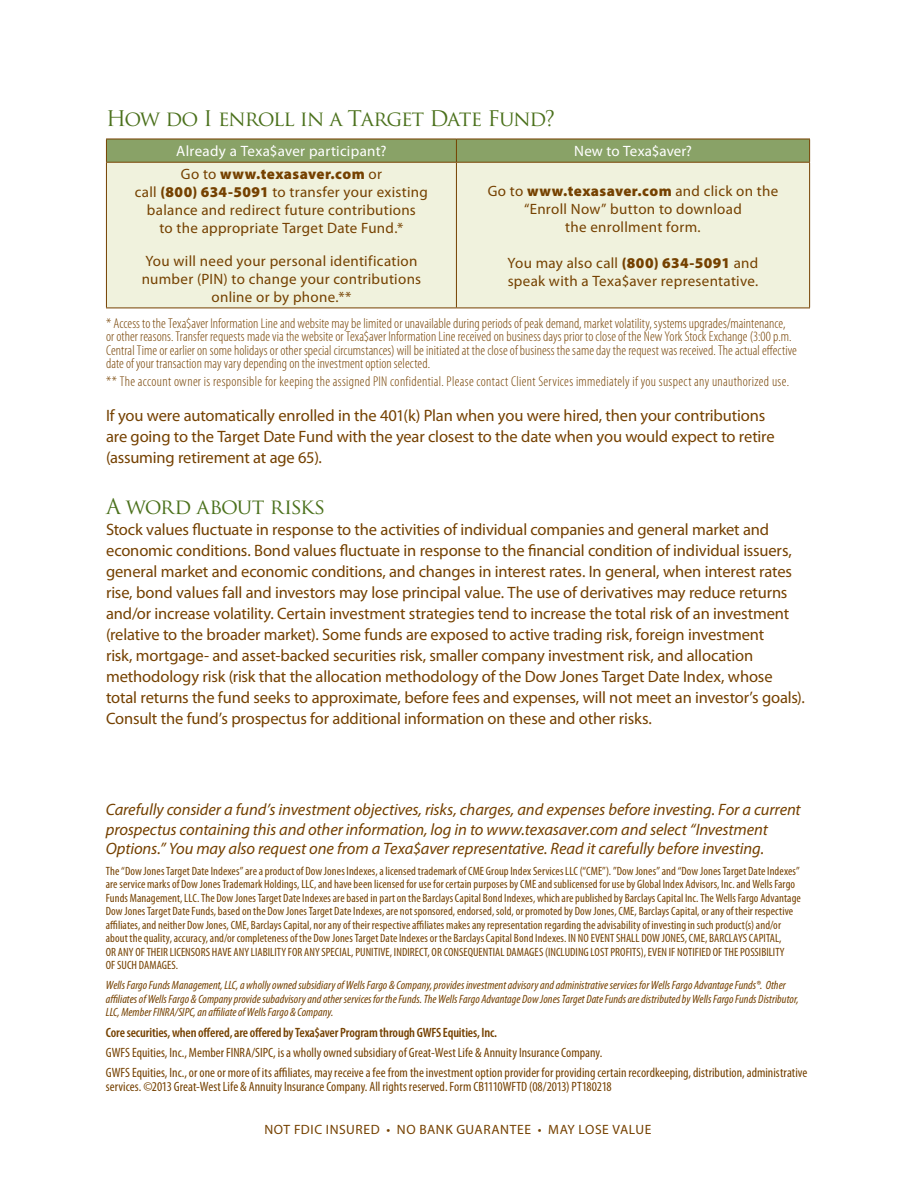
<style>
.page{position:relative;width:918px;height:1188px;background:#fff}
.page>*{position:absolute;margin:0;border:0;box-sizing:border-box;transform-origin:0 0}
.t1{font:21px "Trajan Pro";letter-spacing:-.055em;color:#4b711c}
.t2{font:16.5px/21px "Myriad Pro";letter-spacing:-.01em;color:#754100}
.t3{font:italic 16.5px/19.5px "Myriad Pro";letter-spacing:-.005em;color:#754100}
.t4{font:15px/18px "Myriad Pro";letter-spacing:.02em;color:#754100;text-align:center}
.t5{font:15px "Myriad Pro";letter-spacing:.015em;color:#fff}
.t6{font:300 condensed 14.25px/13.5px "Myriad Pro";letter-spacing:.005em;color:#754100}
.t7{font:300 condensed 14.25px "Myriad Pro";letter-spacing:.025em;color:#754100}
.t8{font:condensed 13.5px/13.5px "Myriad Pro";color:#754100}
.t9{font:600 condensed 13.5px "Myriad Pro";letter-spacing:-.01em;color:#754100}
.t10{font:13.5px "Myriad Pro";letter-spacing:.04em;color:#754100}
.t11{font:condensed 12px/13.5px "Myriad Pro";letter-spacing:.005em;color:#754100}
.t12{font:italic condensed 12px/13.5px "Myriad Pro";letter-spacing:.005em;color:#754100}
.s1{font-weight:900}
</style>
<div class="page">
<div style="left:107px;top:163px;width:702px;height:145px;background:#f0f2dd"></div>
<svg style="left:106px;top:139px;width:704px;height:23px;background:#889e63"></svg>
<hr style="left:106px;top:162px;width:350px;height:1px;background:#754100">
<hr style="left:456px;top:162px;width:354px;height:1px;background:#754100">
<hr style="left:106px;top:163px;width:1px;height:145px;background:#754100">
<hr style="left:106px;top:308px;width:350px;height:1px;background:#754100">
<hr style="left:456px;top:163px;width:1px;height:145px;background:#754100">
<hr style="left:809px;top:163px;width:1px;height:145px;background:#754100">
<hr style="left:456px;top:308px;width:354px;height:1px;background:#754100">
<p class="t1" style="left:106px;top:105px;width:450px">How do I enroll in a Target Date Fund?</p>
<p class="t5" style="left:176px;top:142px;width:212px">Already a Texa$aver participant?</p>
<p class="t5" style="left:574px;top:142px;width:119px">New to Texa$aver?</p>
<p class="t4" style="left:135px;top:165px;width:295px">Go to <span class="s1">www.texasaver.com</span> or<br>call <span class="s1">(800) 634-5091</span> to transfer your existing balance and redirect future contributions<br>to the appropriate Target Date Fund.*</p>
<p class="t4" style="left:142px;top:252px;width:281px">You will need your personal identification number (PIN) to change your contributions online or by phone.**</p>
<p class="t4" style="left:488px;top:181px;width:292px">Go to <span class="s1">www.texasaver.com</span> and click on the “Enroll Now” button to download<br>the enrollment form.</p>
<p class="t4" style="left:508px;top:253px;width:252px;text-align:left">You may also call <span class="s1">(800) 634-5091</span> and speak with a Texa$aver representative.</p>
<p class="t6" style="left:106px;top:317px;width:692px">* Access to the Texa$aver Information Line and website may be limited or unavailable during periods of peak demand, market volatility, systems upgrades/maintenance, or other reasons. Transfer requests made via the website or Texa$aver Information Line received on business days prior to close of the New York Stock Exchange (3:00 p.m.<br>Central Time or earlier on some holidays or other special circumstances) will be initiated at the close of business the same day the request was received. The actual effective date of your transaction may vary depending on the investment option selected.</p>
<p class="t7" style="left:106px;top:374px;width:685px">** The account owner is responsible for keeping the assigned PIN confidential. Please contact Client Services immediately if you suspect any unauthorized use.</p>
<p class="t2" style="left:106px;top:404px;width:670px">If you were automatically enrolled in the 401(k) Plan when you were hired, then your contributions are going to the Target Date Fund with the year closest to the date when you would expect to retire (assuming retirement at age 65).</p>
<p class="t1" style="left:106px;top:493px;width:221px">A word about risks</p>
<p class="t2" style="left:106px;top:518px;width:700px">Stock values fluctuate in response to the activities of individual companies and general market and economic conditions. Bond values fluctuate in response to the financial condition of individual issuers, general market and economic conditions, and changes in interest rates. In general, when interest rates rise, bond values fall and investors may lose principal value. The use of derivatives may reduce returns and/or increase volatility. Certain investment strategies tend to increase the total risk of an investment (relative to the broader market). Some funds are exposed to active trading risk, foreign investment<br>risk, mortgage- and asset-backed securities risk, smaller company investment risk, and allocation methodology risk (risk that the allocation methodology of the Dow Jones Target Date Index, whose total returns the fund seeks to approximate, before fees and expenses, will not meet an investor’s goals).<br>Consult the fund’s prospectus for additional information on these and other risks.</p>
<p class="t3" style="left:106px;top:800px;width:696px">Carefully consider a fund’s investment objectives, risks, charges, and expenses before investing. For a current prospectus containing this and other information, log in to www.texasaver.com and select “Investment<br>Options.” You may also request one from a Texa$aver representative. Read it carefully before investing.</p>
<p class="t11" style="left:106px;top:864px;width:697px">The “Dow Jones Target Date Indexes” are a product of Dow Jones Indexes, a licensed trademark of CME Group Index Services LLC (“CME”). ”Dow Jones” and “Dow Jones Target Date Indexes” are service marks of Dow Jones Trademark Holdings, LLC, and have been licensed for use for certain purposes by CME and sublicensed for use by Global Index Advisors, Inc. and Wells Fargo Funds Management, LLC. The Dow Jones Target Date Indexes are based in part on the Barclays Capital Bond Indexes, which are published by Barclays Capital Inc. The Wells Fargo Advantage Dow Jones Target Date Funds, based on the Dow Jones Target Date Indexes, are not sponsored, endorsed, sold, or promoted by Dow Jones, CME, Barclays Capital, or any of their respective affiliates, and neither Dow Jones, CME, Barclays Capital, nor any of their respective affiliates makes any representation regarding the advisability of investing in such product(s) and/or about the quality, accuracy, and/or completeness of the Dow Jones Target Date Indexes or the Barclays Capital Bond Indexes. IN NO EVENT SHALL DOW JONES, CME, BARCLAYS CAPITAL,<br>OR ANY OF THEIR LICENSORS HAVE ANY LIABILITY FOR ANY SPECIAL, PUNITIVE, INDIRECT, OR CONSEQUENTIAL DAMAGES (INCLUDING LOST PROFITS), EVEN IF NOTIFIED OF THE POSSIBILITY<br>OF SUCH DAMAGES.</p>
<p class="t12" style="left:106px;top:978px;width:694px">Wells Fargo Funds Management, LLC, a wholly owned subsidiary of Wells Fargo &amp; Company, provides investment advisory and administrative services for Wells Fargo Advantage Funds®. Other affiliates of Wells Fargo &amp; Company provide subadvisory and other services for the Funds. The Wells Fargo Advantage Dow Jones Target Date Funds are distributed by Wells Fargo Funds Distributor,<br>LLC, Member FINRA/SIPC, an affiliate of Wells Fargo &amp; Company.</p>
<p class="t9" style="left:106px;top:1025px;width:393px">Core securities, when offered, are offered by Texa$aver Program through GWFS Equities, Inc.</p>
<p class="t8" style="left:106px;top:1045px;width:498px">GWFS Equities, Inc., Member FINRA/SIPC, is a wholly owned subsidiary of Great-West Life &amp; Annuity Insurance Company.</p>
<p class="t8" style="left:106px;top:1066px;width:703px">GWFS Equities, Inc., or one or more of its affiliates, may receive a fee from the investment option provider for providing certain recordkeeping, distribution, administrative services. ©2013 Great-West Life &amp; Annuity Insurance Company. All rights reserved. Form CB1110WFTD (08/2013) PT180218</p>
<p class="t10" style="left:264px;top:1121px;width:389px">NOT FDIC INSURED • NO BANK GUARANTEE • MAY LOSE VALUE</p>
</div>
